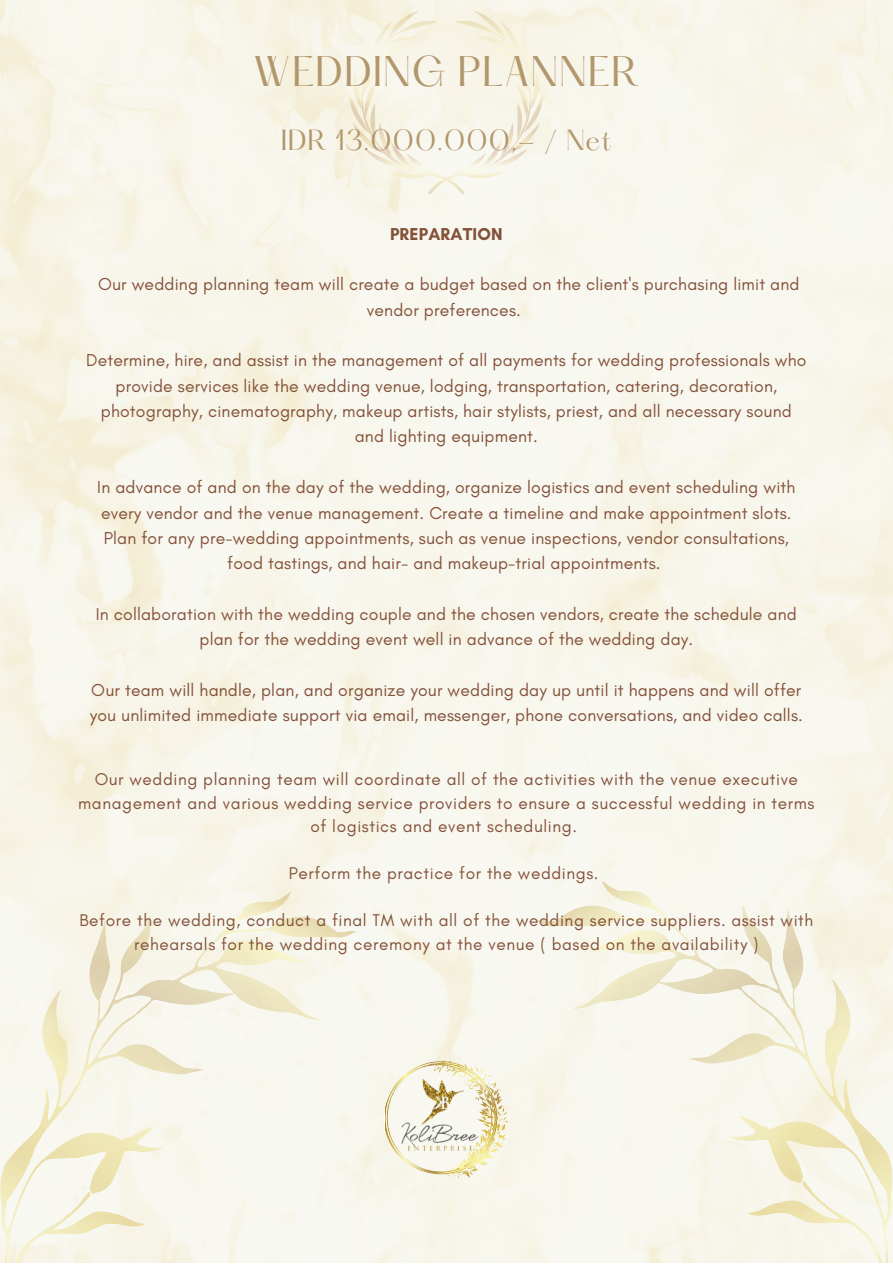
<style>
.page{position:relative;width:893px;height:1264px;background:#fff}
.page>*{position:absolute;margin:0;border:0;box-sizing:border-box;transform-origin:0 0}
.t1{font:37.5px "Hatton";letter-spacing:.02em;color:#b2966c}
.t2{font:25.5px "Hatton";letter-spacing:.02em;color:#b2966c}
.t3{font:17.55px/25.3px "Glacial Indifference";letter-spacing:.01em;color:#845139;text-align:center}
.t4{font:700 17.55px "Glacial Indifference";letter-spacing:.01em;color:#845139}
.t5{font:17.25px/23.5px "Glacial Indifference";letter-spacing:.035em;color:#845139;text-align:center}
</style>
<div class="page">
<img style="left:0;top:0;width:892px;height:1262px">
<svg style="left:174px;top:921px;width:165px;height:82px"></svg>
<svg style="left:349px;top:10px;width:194px;height:184px"></svg>
<svg style="left:553px;top:910px;width:165px;height:82px"></svg>
<svg style="left:384px;top:1059px;width:123px;height:117px"></svg>
<p class="t1" style="left:253px;top:54px;width:387px">WEDDING PLANNER</p>
<p class="t2" style="left:281px;top:128px;width:332px">IDR 13.000.000,- / Net</p>
<p class="t4" style="left:390px;top:223px;width:114px">PREPARATION</p>
<p class="t3" style="left:98px;top:271px;width:703px">Our wedding planning team will create a budget based on the client's purchasing limit and vendor preferences.</p>
<p class="t3" style="left:86px;top:347px;width:721px">Determine, hire, and assist in the management of all payments for wedding professionals who provide services like the wedding venue, lodging, transportation, catering, decoration, photography, cinematography, makeup artists, hair stylists, priest, and all necessary sound and lighting equipment.</p>
<p class="t3" style="left:97px;top:474px;width:699px">In advance of and on the day of the wedding, organize logistics and event scheduling with every vendor and the venue management. Create a timeline and make appointment slots.<br>Plan for any pre-wedding appointments, such as venue inspections, vendor consultations, food tastings, and hair- and makeup-trial appointments.</p>
<p class="t3" style="left:96px;top:601px;width:702px">In collaboration with the wedding couple and the chosen vendors, create the schedule and plan for the wedding event well in advance of the wedding day.</p>
<p class="t3" style="left:90px;top:677px;width:714px;text-align:left">Our team will handle, plan, and organize your wedding day up until it happens and will offer you unlimited immediate support via email, messenger, phone conversations, and video calls.</p>
<p class="t5" style="left:78px;top:767px;width:737px">Our wedding planning team will coordinate all of the activities with the venue executive management and various wedding service providers to ensure a successful wedding in terms of logistics and event scheduling.</p>
<p class="t5" style="left:289px;top:861px;width:311px">Perform the practice for the weddings.</p>
<p class="t5" style="left:79px;top:908px;width:735px">Before the wedding, conduct a final TM with all of the wedding service suppliers. assist with rehearsals for the wedding ceremony at the venue ( based on the availability )</p>
</div>
